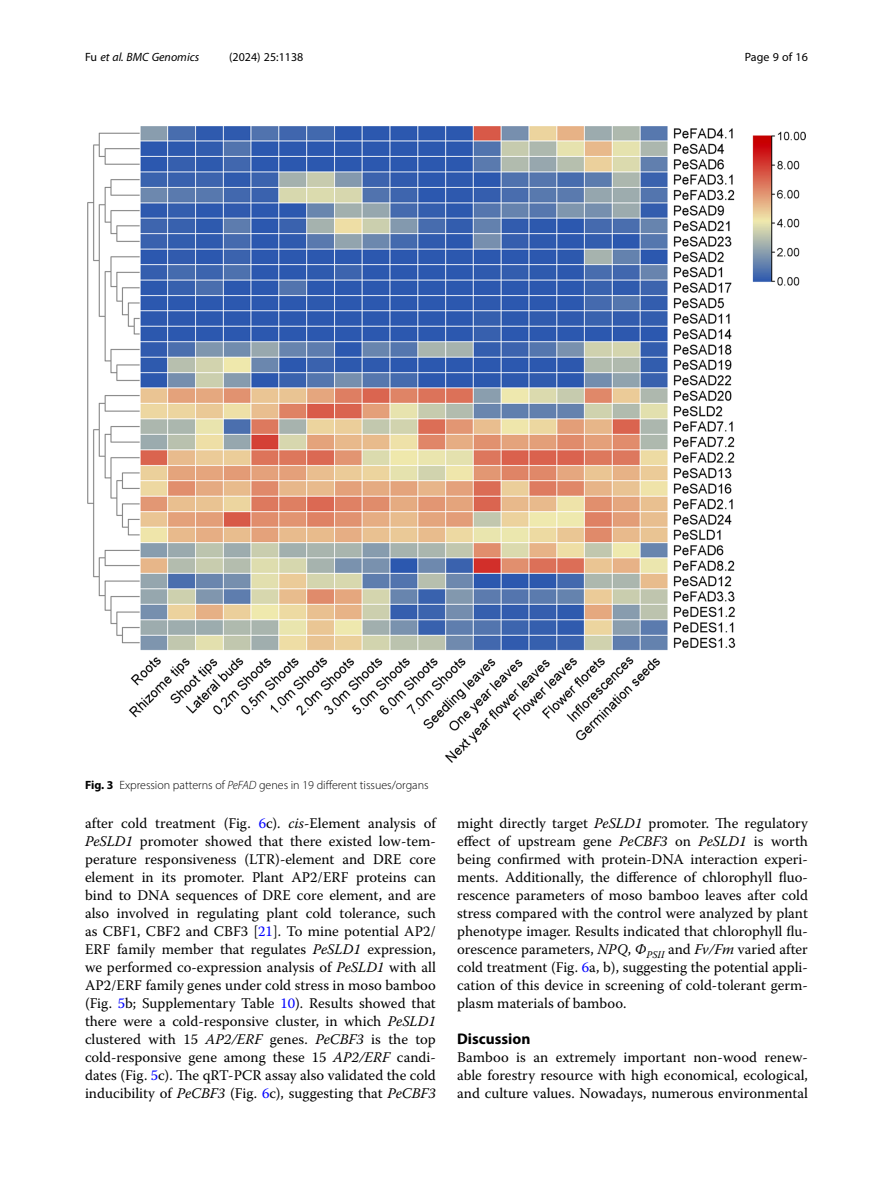
<style>
.page{position:relative;width:893px;height:1191px;background:#fff}
.page>*{position:absolute;margin:0;border:0;box-sizing:border-box;transform-origin:0 0}
.Head_1{font:700 15.45px "Myriad Pro";color:#000}
.Body_Text{font:14.7px/18px "Warnock Pro";color:#000;text-align:justify}
.Figure_Caption{font:300 12px "Myriad Pro";color:#000}
.t1{font:12px "Myriad Pro";color:#000}
.t2{font:italic 12px "Myriad Pro";color:#000}
.s1{font-style:normal}
.s2{font-weight:700}
.s3{font-style:italic}
.s4{color:#00f}
</style>
<div class="page">
<img style="left:87px;top:126px;width:719px;height:636px">
<p class="t2" style="left:85px;top:50px;width:116px"><span class="s1">Fu</span> et al. BMC Genomics</p>
<p class="t1" style="left:229px;top:50px;width:76px">(2024) 25:1138</p>
<p class="t1" style="left:745px;top:50px;width:65px">Page 9 of 16</p>
<p class="Figure_Caption" style="left:85px;top:778px;width:345px"><span class="s2">Fig. 3</span> Expression patterns of <span class="s3">PeFAD</span> genes in 19 different tissues/organs</p>
<p class="Body_Text" style="left:85px;top:814px;width:352px">after cold treatment (Fig. <span class="s4">6</span>c). <span class="s3">cis</span>-Element analysis of <span class="s3">PeSLD1</span> promoter showed that there existed low-tem&shy;perature responsiveness (LTR)-element and DRE core element in its promoter. Plant AP2/ERF proteins can bind to DNA sequences of DRE core element, and are also involved in regulating plant cold tolerance, such as CBF1, CBF2 and CBF3 [<span class="s4">21</span>]. To mine potential AP2/ ERF family member that regulates <span class="s3">PeSLD1</span> expression, we performed co-expression analysis of <span class="s3">PeSLD1</span> with all AP2/ERF family genes under cold stress in moso bamboo (Fig. <span class="s4">5</span>b; Supplementary Table <span class="s4">10</span>). Results showed that there were a cold-responsive cluster, in which <span class="s3">PeSLD1 </span>clustered with 15 <span class="s3">AP2/ERF</span> genes. <span class="s3">PeCBF3</span> is the top cold-responsive gene among these 15 <span class="s3">AP2/ERF</span> candi&shy;dates (Fig. <span class="s4">5</span>c). The qRT-PCR assay also validated the cold inducibility of <span class="s3">PeCBF3</span> (Fig. <span class="s4">6</span>c), suggesting that <span class="s3">PeCBF3</span></p>
<p class="Body_Text" style="left:457px;top:814px;width:352px">might directly target <span class="s3">PeSLD1</span> promoter. The regulatory effect of upstream gene <span class="s3">PeCBF3</span> on <span class="s3">PeSLD1</span> is worth being confirmed with protein-DNA interaction experi&shy;ments. Additionally, the difference of chlorophyll fluo&shy;rescence parameters of moso bamboo leaves after cold stress compared with the control were analyzed by plant phenotype imager. Results indicated that chlorophyll flu&shy;orescence parameters, <span class="s3">NPQ</span>, <span class="s3">Φ</span><sub>PSII</sub> and <span class="s3">Fv/Fm</span> varied after cold treatment (Fig. <span class="s4">6</span>a, b), suggesting the potential appli&shy;cation of this device in screening of cold-tolerant germ&shy;plasm materials of bamboo.</p>
<p class="Head_1" style="left:457px;top:1029px;width:75px">Discussion</p>
<p class="Body_Text" style="left:457px;top:1048px;width:352px">Bamboo is an extremely important non-wood renew&shy;able forestry resource with high economical, ecological, and culture values. Nowadays, numerous environmental</p>
</div>
